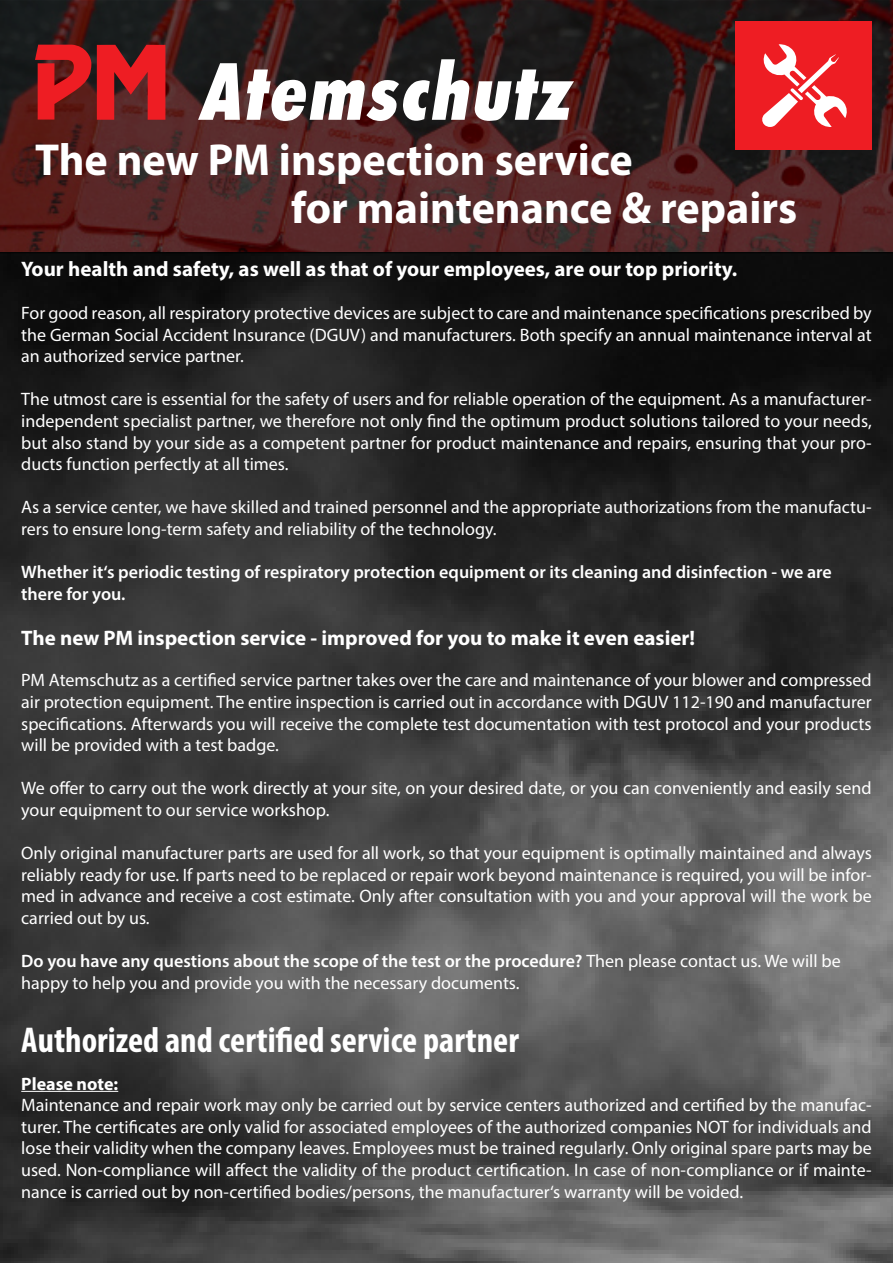
<style>
.page{position:relative;width:893px;height:1263px;background:#fff}
.page>*{position:absolute;margin:0;border:0;box-sizing:border-box;transform-origin:0 0}
.t1{font:700 45px "Myriad Pro";color:#fff}
.t2{font:700 condensed 36px "Myriad Pro";color:#fff}
.t3{font:700 21px "Myriad Pro";color:#fff}
.t4{font:18px/21.6px "Myriad Pro";color:#fff;text-align:justify}
.t5{font:600 18px/21.6px "Myriad Pro";color:#fff}
.t6{font:700 18px "Myriad Pro";color:#fff}
.s1{font-weight:600}
</style>
<div class="page">
<img style="left:0;top:253px;width:893px;height:1010px">
<svg style="left:0;top:0;width:893px;height:253px;background:#412020"></svg>
<svg style="left:198px;top:63px;width:42px;height:57px"></svg>
<svg style="left:246px;top:59px;width:223px;height:62px"></svg>
<svg style="left:475px;top:69px;width:99px;height:52px"></svg>
<svg style="left:35px;top:45px;width:130px;height:75px;background:#ad1d20"></svg>
<div style="left:736px;top:21px;width:136px;height:129px;background:#ee1d23"></div>
<svg style="left:762px;top:44px;width:85px;height:83px"></svg>
<hr style="left:21px;top:1091px;width:97px;height:1px;background:#fff">
<p class="t1" style="left:35px;top:130px;width:599px">The new PM inspection service</p>
<p class="t1" style="left:291px;top:178px;width:508px">for maintenance &amp; repairs</p>
<p class="t3" style="left:21px;top:255px;width:717px">Your health and safety, as well as that of your employees, are our top priority.</p>
<p class="t4" style="left:21px;top:302px;width:852px">For good reason, all respiratory protective devices are subject to care and maintenance specifications prescribed by the German Social Accident Insurance (DGUV) and manufacturers. Both specify an annual maintenance interval at an authorized service partner.</p>
<p class="t4" style="left:21px;top:388px;width:852px">The utmost care is essential for the safety of users and for reliable operation of the equipment. As a manufacturer&shy;independent specialist partner, we therefore not only find the optimum product solutions tailored to your needs, but also stand by your side as a competent partner for product maintenance and repairs, ensuring that your pro&shy;ducts function perfectly at all times.</p>
<p class="t4" style="left:21px;top:496px;width:852px">As a service center, we have skilled and trained personnel and the appropriate authorizations from the manufactu&shy;rers to ensure long-term safety and reliability of the technology.</p>
<p class="t5" style="left:21px;top:561px;width:812px">Whether it‘s periodic testing of respiratory protection equipment or its cleaning and disinfection - we are there for you.</p>
<p class="t3" style="left:21px;top:624px;width:675px">The new PM inspection service - improved for you to make it even easier!</p>
<p class="t4" style="left:21px;top:669px;width:852px">PM Atemschutz as a certified service partner takes over the care and maintenance of your blower and compressed air protection equipment. The entire inspection is carried out in accordance with DGUV 112-190 and manufacturer specifications. Afterwards you will receive the complete test documentation with test protocol and your products will be provided with a test badge.</p>
<p class="t4" style="left:21px;top:777px;width:852px">We offer to carry out the work directly at your site, on your desired date, or you can conveniently and easily send your equipment to our service workshop.</p>
<p class="t4" style="left:21px;top:842px;width:852px">Only original manufacturer parts are used for all work, so that your equipment is optimally maintained and always reliably ready for use. If parts need to be replaced or repair work beyond maintenance is required, you will be infor&shy;med in advance and receive a cost estimate. Only after consultation with you and your approval will the work be carried out by us.</p>
<p class="t4" style="left:21px;top:950px;width:821px"><span class="s1">Do you have any questions about the scope of the test or the procedure?</span> Then please contact us. We will be happy to help you and provide you with the necessary documents.</p>
<p class="t2" style="left:21px;top:1017px;width:499px">Authorized and certified service partner</p>
<p class="t6" style="left:21px;top:1072px;width:99px">Please note:</p>
<p class="t4" style="left:21px;top:1094px;width:852px">Maintenance and repair work may only be carried out by service centers authorized and certified by the manufac&shy;turer. The certificates are only valid for associated employees of the authorized companies NOT for individuals and lose their validity when the company leaves. Employees must be trained regularly. Only original spare parts may be used. Non-compliance will affect the validity of the product certification. In case of non-compliance or if mainte&shy;nance is carried out by non-certified bodies/persons, the manufacturer‘s warranty will be voided.</p>
</div>
